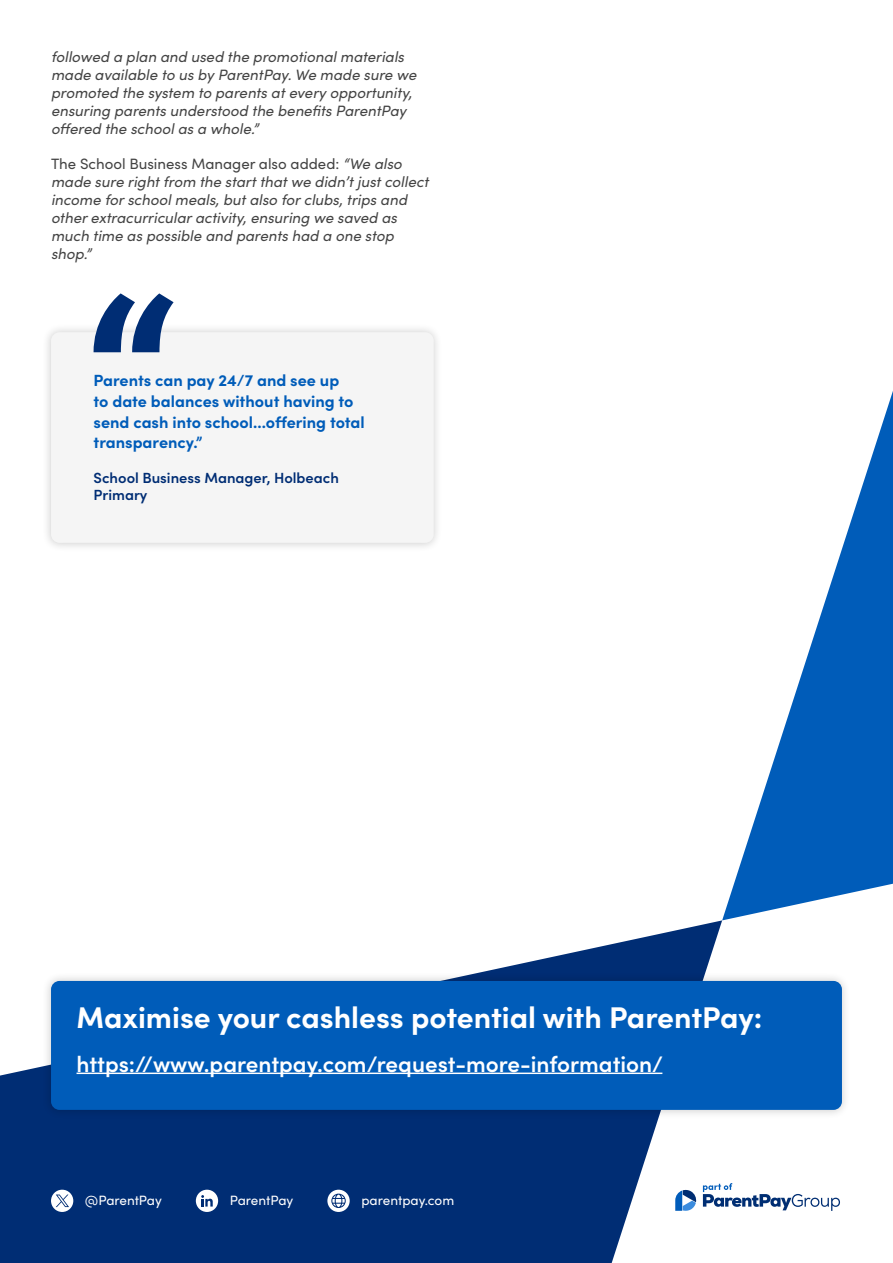
<style>
.page{position:relative;width:893px;height:1263px;background:#fff}
.page>*{position:absolute;margin:0;border:0;box-sizing:border-box;transform-origin:0 0}
.t1{font:700 30px "Sofia Pro";color:#fff}
.t2{font:600 22.5px "Sofia Pro";color:#fff}
.t3{font:700 16.2px/20.5px "Sofia Pro";color:#005cb9}
.t4{font:italic 15px/18px "Sofia Pro";color:#444}
.t5{font:600 14.7px/17.7px "Sofia Pro";color:#002d74}
.t6{font:13.5px "Sofia Pro";letter-spacing:-.005em;color:#fff}
.s1{font-style:normal}
</style>
<div class="page">
<svg style="left:0;top:920px;width:722px;height:343px;fill:#002d74"></svg>
<svg style="left:722px;top:391px;width:171px;height:529px"></svg>
<div style="left:51px;top:1190px;width:22px;height:22px;background:#fff;border-radius:50%"></div>
<svg style="left:56px;top:1194px;width:13px;height:13px"></svg>
<div style="left:196px;top:1190px;width:22px;height:22px;background:#fff;border-radius:50%"></div>
<svg style="left:201px;top:1195px;width:12px;height:11px"></svg>
<div style="left:327px;top:1190px;width:23px;height:22px;background:#fff;border-radius:50%"></div>
<svg style="left:331px;top:1193px;width:15px;height:15px"></svg>
<div style="left:42px;top:972px;width:809px;height:147px;background:#000;opacity:.2"></div>
<div style="left:51px;top:981px;width:791px;height:129px;background:#005cb9;border-radius:9px"></div>
<hr style="left:77px;top:1072px;width:585px;height:2px;background:#fff">
<div style="left:42px;top:323px;width:401px;height:229px;background:#000;opacity:.2"></div>
<div style="left:51px;top:332px;width:383px;height:211px;background:#f5f5f5;border-radius:9px"></div>
<svg style="left:94px;top:293px;width:80px;height:59px"></svg>
<svg style="left:703px;top:1183px;width:137px;height:28px"></svg>
<svg style="left:675px;top:1189px;width:22px;height:22px"></svg>
<p class="t4" style="left:51px;top:47px;width:367px">followed a plan and used the promotional materials made available to us by ParentPay. We made sure we promoted the system to parents at every opportunity, ensuring parents understood the benefits ParentPay offered the school as a whole.”</p>
<p class="t4" style="left:51px;top:154px;width:379px"><span class="s1">The School Business Manager also added:</span> “We also made sure right from the start that we didn’t just collect income for school meals, but also for clubs, trips and other extracurricular activity, ensuring we saved as much time as possible and parents had a one stop shop.”</p>
<p class="t3" style="left:94px;top:369px;width:273px">Parents can pay 24/7 and see up<br>to date balances without having to send cash into school...offering total transparency.”</p>
<p class="t5" style="left:94px;top:468px;width:247px">School Business Manager, Holbeach<br>Primary</p>
<h1 class="t1" style="left:77px;top:994px;width:687px">Maximise your cashless potential with ParentPay:</h1>
<h2 class="t2" style="left:77px;top:1047px;width:588px">https://www.parentpay.com/request-more-information/</h2>
<p class="t6" style="left:85px;top:1191px;width:78px">@ParentPay</p>
<p class="t6" style="left:230px;top:1191px;width:65px">ParentPay</p>
<p class="t6" style="left:361px;top:1191px;width:94px">parentpay.com</p>
</div>
